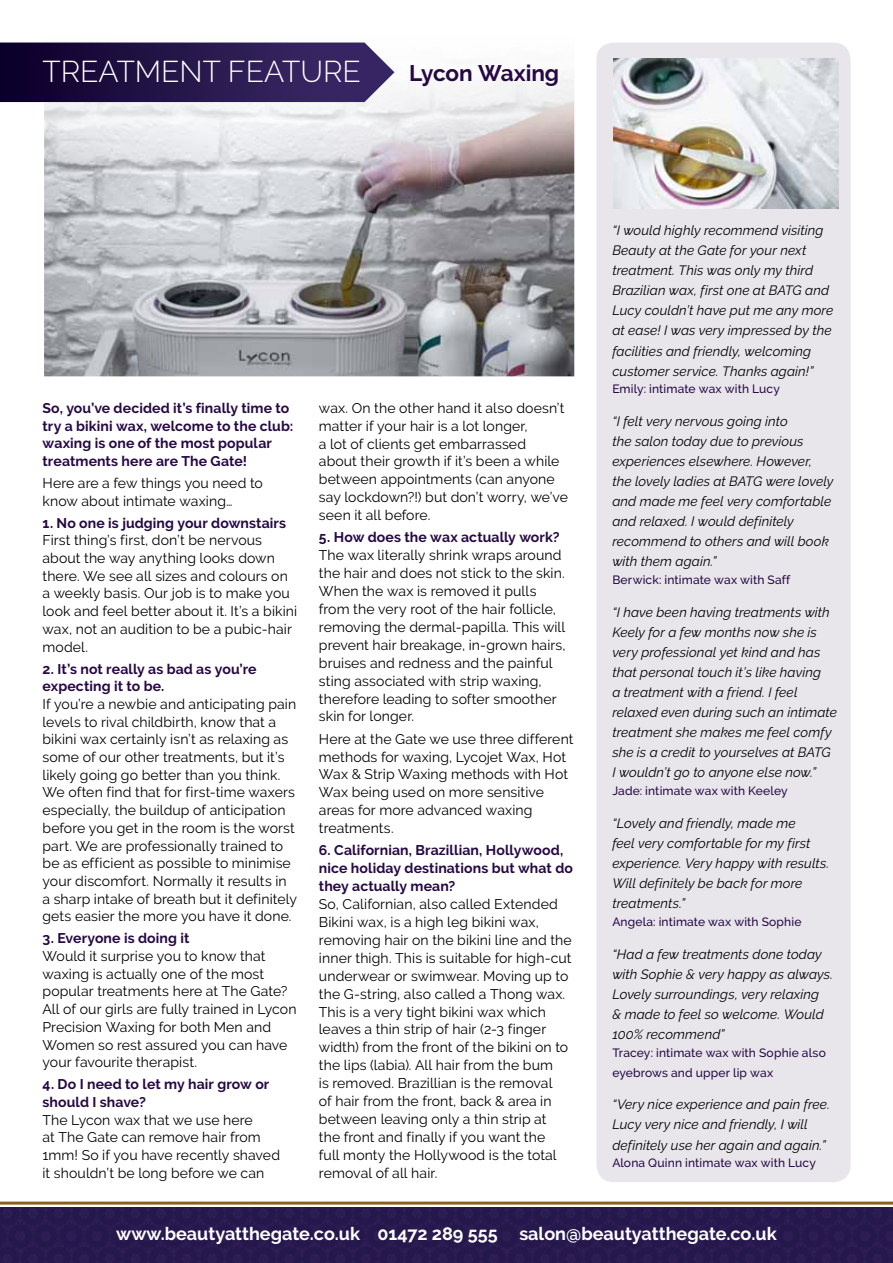
<style>
.page{position:relative;width:893px;height:1263px;background:#fff}
.page>*{position:absolute;margin:0;border:0;box-sizing:border-box;transform-origin:0 0}
.t1{font:300 30px "Raleway";color:#fff}
.t2{font:700 22.5px "Raleway";letter-spacing:-.005em;color:#260843}
.t3{font:700 18px "Raleway";color:#fff}
.t4{font:14.1px/17.9px "Raleway";letter-spacing:.01em;color:#000}
.t5{font:700 14.1px/17.7px "Raleway";letter-spacing:.005em;color:#260843}
.t6{font:italic 13.5px/20.1px "Raleway";letter-spacing:.01em;color:#000}
.t7{font:500 12px/20.1px "Raleway";letter-spacing:.01em;color:#260843}
</style>
<div class="page">
<div style="left:0;top:1208px;width:893px;height:55px;background:#26194d"></div>
<hr style="left:0;top:1201px;width:893px;height:3px;background:#8b5f20">
<div style="left:596px;top:43px;width:255px;height:1139px;background:#e8e5eb;border-radius:17px"></div>
<img style="left:45px;top:42px;width:529px;height:334px">
<svg style="left:0;top:43px;width:394px;height:59px;background:#2c1d50"></svg>
<img style="left:613px;top:58px;width:225px;height:150px">
<h1 class="t1" style="left:43px;top:54px;width:320px">TREATMENT FEATURE</h1>
<h2 class="t2" style="left:409px;top:61px;width:151px">Lycon Waxing</h2>
<p class="t5" style="left:43px;top:399px;width:252px">So, you’ve decided it’s finally time to try a bikini wax, welcome to the club: waxing is one of the most popular treatments here are The Gate!</p>
<p class="t4" style="left:43px;top:474px;width:222px">Here are a few things you need to know about intimate waxing…</p>
<p class="t5" style="left:43px;top:514px;width:245px">1. No one is judging your downstairs</p>
<p class="t4" style="left:43px;top:531px;width:256px">First thing’s first, don’t be nervous about the way anything looks down there. We see all sizes and colours on a weekly basis. Our job is to make you look and feel better about it. It’s a bikini wax, not an audition to be a pubic-hair model.</p>
<p class="t5" style="left:43px;top:660px;width:216px">2. It’s not really as bad as you’re expecting it to be.</p>
<p class="t4" style="left:43px;top:695px;width:256px">If you’re a newbie and anticipating pain levels to rival childbirth, know that a bikini wax certainly isn’t as relaxing as some of our other treatments, but it’s likely going go better than you think.<br>We often find that for first-time waxers especially, the buildup of anticipation before you get in the room is the worst part. We are professionally trained to be as efficient as possible to minimise your discomfort. Normally it results in a sharp intake of breath but it definitely gets easier the more you have it done.</p>
<p class="t5" style="left:43px;top:929px;width:148px">3. Everyone is doing it</p>
<p class="t4" style="left:43px;top:947px;width:256px">Would it surprise you to know that waxing is actually one of the most popular treatments here at The Gate?<br>All of our girls are fully trained in Lycon Precision Waxing for both Men and Women so rest assured you can have your favourite therapist.</p>
<p class="t5" style="left:43px;top:1075px;width:228px">4. Do I need to let my hair grow or should I shave?</p>
<p class="t4" style="left:43px;top:1111px;width:239px">The Lycon wax that we use here<br>at The Gate can remove hair from<br>1mm! So if you have recently shaved it shouldn’t be long before we can</p>
<p class="t4" style="left:319px;top:399px;width:251px">wax. On the other hand it also doesn’t matter if your hair is a lot longer,<br>a lot of clients get embarrassed<br>about their growth if it’s been a while between appointments (can anyone say lockdown?!) but don’t worry, we’ve seen it all before.</p>
<p class="t5" style="left:319px;top:529px;width:242px">5. How does the wax actually work?</p>
<p class="t4" style="left:319px;top:546px;width:248px">The wax literally shrink wraps around the hair and does not stick to the skin.<br>When the wax is removed it pulls from the very root of the hair follicle, removing the dermal-papilla. This will prevent hair breakage, in-grown hairs, bruises and redness and the painful sting associated with strip waxing, therefore leading to softer smoother skin for longer.</p>
<p class="t4" style="left:319px;top:730px;width:256px">Here at the Gate we use three different methods for waxing, Lycojet Wax, Hot<br>Wax &amp; Strip Waxing methods with Hot<br>Wax being used on more sensitive areas for more advanced waxing treatments.</p>
<p class="t5" style="left:319px;top:841px;width:256px">6. Californian, Brazillian, Hollywood, nice holiday destinations but what do they actually mean?</p>
<p class="t4" style="left:319px;top:895px;width:254px">So, Californian, also called Extended Bikini wax, is a high leg bikini wax, removing hair on the bikini line and the inner thigh. This is suitable for high-cut underwear or swimwear. Moving up to the G-string, also called a Thong wax.<br>This is a very tight bikini wax which leaves a thin strip of hair (2-3 finger width) from the front of the bikini on to the lips (labia). All hair from the bum<br>is removed. Brazillian is the removal<br>of hair from the front, back &amp; area in between leaving only a thin strip at<br>the front and finally if you want the<br>full monty the Hollywood is the total removal of all hair.</p>
<p class="t6" style="left:612px;top:220px;width:222px">“I would highly recommend visiting Beauty at the Gate for your next treatment. This was only my third Brazilian wax, first one at BATG and Lucy couldn’t have put me any more at ease! I was very impressed by the facilities and friendly, welcoming customer service. Thanks again!”</p>
<p class="t7" style="left:612px;top:379px;width:169px">Emily: intimate wax with Lucy</p>
<p class="t6" style="left:612px;top:411px;width:223px">“I felt very nervous going into<br>the salon today due to previous experiences elsewhere. However, the lovely ladies at BATG were lovely and made me feel very comfortable and relaxed. I would definitely recommend to others and will book with them again.”</p>
<p class="t7" style="left:612px;top:570px;width:180px">Berwick: intimate wax with Saff</p>
<p class="t6" style="left:612px;top:602px;width:226px">“I have been having treatments with Keely for a few months now she is very professional yet kind and has that personal touch it’s like having<br>a treatment with a friend. I feel relaxed even during such an intimate treatment she makes me feel comfy she is a credit to yourselves at BATG I wouldn’t go to anyone else now.”</p>
<p class="t7" style="left:612px;top:781px;width:177px">Jade: intimate wax with Keeley</p>
<p class="t6" style="left:612px;top:813px;width:218px">“Lovely and friendly, made me<br>feel very comfortable for my first experience. Very happy with results.<br>Will definitely be back for more treatments.”</p>
<p class="t7" style="left:612px;top:911px;width:191px">Angela: intimate wax with Sophie</p>
<p class="t6" style="left:612px;top:944px;width:222px">“Had a few treatments done today with Sophie &amp; very happy as always.<br>Lovely surroundings, very relaxing<br>&amp; made to feel so welcome. Would<br>100% recommend”</p>
<p class="t7" style="left:612px;top:1042px;width:215px">Tracey: intimate wax with Sophie also eyebrows and upper lip wax</p>
<p class="t6" style="left:612px;top:1094px;width:219px">“Very nice experience and pain free.<br>Lucy very nice and friendly, I will definitely use her again and again.”</p>
<p class="t7" style="left:612px;top:1153px;width:205px">Alona Quinn intimate wax with Lucy</p>
<p class="t3" style="left:116px;top:1223px;width:662px">www.beautyatthegate.co.uk 01472 289 555 salon@beautyatthegate.co.uk</p>
</div>
